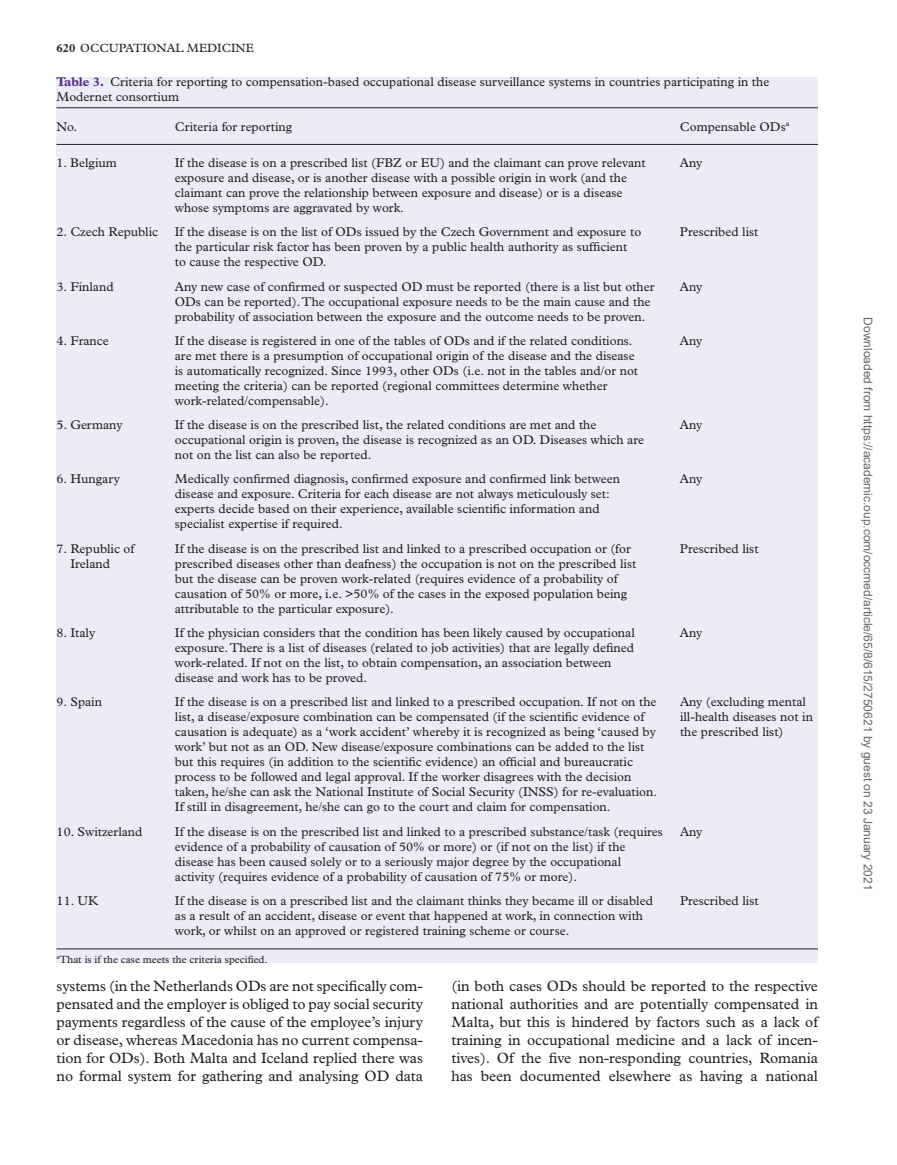
<style>
.page{position:relative;width:897px;height:1165px;background:#fff}
.page>*{position:absolute;margin:0;border:0;box-sizing:border-box;transform-origin:0 0}
.t1{font:15px/18px "Plantin Std";letter-spacing:-.005em;color:#231f20;text-align:justify}
.t2{font:12.75px/15px "Plantin Std";color:#231f20}
.t3{font:12px "Arial";color:#666}
.t4{font:12px "Plantin Std";color:#231f20}
.t5{font:10.5px "Plantin Std";color:#231f20}
.s1{font-weight:700}
.s2{font-weight:700;color:#542989}
</style>
<div class="page">
<div style="left:56px;top:77px;width:761px;height:885px;background:#ebecf5"></div>
<hr style="left:56px;top:107px;width:119px;height:1px;background:#231f20">
<hr style="left:175px;top:107px;width:504px;height:1px;background:#231f20">
<hr style="left:679px;top:107px;width:138px;height:1px;background:#231f20">
<hr style="left:56px;top:948px;width:119px;height:1px;background:#231f20">
<hr style="left:175px;top:948px;width:504px;height:1px;background:#231f20">
<hr style="left:679px;top:948px;width:138px;height:1px;background:#231f20">
<hr style="left:56px;top:144px;width:119px;height:1px;background:#231f20">
<hr style="left:175px;top:144px;width:504px;height:1px;background:#231f20">
<hr style="left:679px;top:144px;width:138px;height:1px;background:#231f20">
<p class="t4" style="left:56px;top:41px;width:199px"><span class="s1">620</span> OCCUPATIONAL MEDICINE</p>
<p class="t2" style="left:56px;top:75px;width:714px"><span class="s2">Table 3.</span> Criteria for reporting to compensation-based occupational disease surveillance systems in countries participating in the<br>Modernet consortium</p>
<p class="t2" style="left:56px;top:119px;width:22px">No.</p>
<p class="t2" style="left:175px;top:119px;width:119px">Criteria for reporting</p>
<p class="t2" style="left:679px;top:119px;width:111px">Compensable ODs<sup>a</sup></p>
<p class="t2" style="left:56px;top:155px;width:62px">1. Belgium</p>
<p class="t2" style="left:175px;top:155px;width:472px">If the disease is on a prescribed list (FBZ or EU) and the claimant can prove relevant exposure and disease, or is another disease with a possible origin in work (and the claimant can prove the relationship between exposure and disease) or is a disease whose symptoms are aggravated by work.</p>
<p class="t2" style="left:679px;top:155px;width:24px">Any</p>
<p class="t2" style="left:56px;top:225px;width:103px">2. Czech Republic</p>
<p class="t2" style="left:175px;top:225px;width:468px">If the disease is on the list of ODs issued by the Czech Government and exposure to the particular risk factor has been proven by a public health authority as sufficient to cause the respective OD.</p>
<p class="t2" style="left:679px;top:225px;width:80px">Prescribed list</p>
<p class="t2" style="left:57px;top:279px;width:59px">3. Finland</p>
<p class="t2" style="left:175px;top:279px;width:481px">Any new case of confirmed or suspected OD must be reported (there is a list but other<br>ODs can be reported). The occupational exposure needs to be the main cause and the probability of association between the exposure and the outcome needs to be proven.</p>
<p class="t2" style="left:679px;top:279px;width:24px">Any</p>
<p class="t2" style="left:57px;top:333px;width:54px">4. France</p>
<p class="t2" style="left:175px;top:333px;width:465px">If the disease is registered in one of the tables of ODs and if the related conditions. are met there is a presumption of occupational origin of the disease and the disease is automatically recognized. Since 1993, other ODs (i.e. not in the tables and/or not meeting the criteria) can be reported (regional committees determine whether work-related/compensable).</p>
<p class="t2" style="left:679px;top:333px;width:24px">Any</p>
<p class="t2" style="left:57px;top:417px;width:67px">5. Germany</p>
<p class="t2" style="left:175px;top:417px;width:470px">If the disease is on the prescribed list, the related conditions are met and the occupational origin is proven, the disease is recognized as an OD. Diseases which are not on the list can also be reported.</p>
<p class="t2" style="left:679px;top:417px;width:24px">Any</p>
<p class="t2" style="left:57px;top:471px;width:65px">6. Hungary</p>
<p class="t2" style="left:175px;top:471px;width:446px">Medically confirmed diagnosis, confirmed exposure and confirmed link between disease and exposure. Criteria for each disease are not always meticulously set: experts decide based on their experience, available scientific information and specialist expertise if required.</p>
<p class="t2" style="left:679px;top:471px;width:24px">Any</p>
<p class="t2" style="left:70px;top:541px;width:66px;text-indent:-14px">7. Republic of<br>Ireland</p>
<p class="t2" style="left:175px;top:541px;width:463px">If the disease is on the prescribed list and linked to a prescribed occupation or (for prescribed diseases other than deafness) the occupation is not on the prescribed list but the disease can be proven work-related (requires evidence of a probability of causation of 50% or more, i.e. &gt;50% of the cases in the exposed population being attributable to the particular exposure).</p>
<p class="t2" style="left:680px;top:541px;width:80px">Prescribed list</p>
<p class="t2" style="left:57px;top:625px;width:40px">8. Italy</p>
<p class="t2" style="left:175px;top:625px;width:461px">If the physician considers that the condition has been likely caused by occupational exposure. There is a list of diseases (related to job activities) that are legally defined work-related. If not on the list, to obtain compensation, an association between disease and work has to be proved.</p>
<p class="t2" style="left:680px;top:625px;width:24px">Any</p>
<p class="t2" style="left:57px;top:694px;width:47px">9. Spain</p>
<p class="t2" style="left:175px;top:694px;width:484px">If the disease is on a prescribed list and linked to a prescribed occupation. If not on the list, a disease/exposure combination can be compensated (if the scientific evidence of causation is adequate) as a ‘work accident’ whereby it is recognized as being ‘caused by work’ but not as an OD. New disease/exposure combinations can be added to the list but this requires (in addition to the scientific evidence) an official and bureaucratic process to be followed and legal approval. If the worker disagrees with the decision taken, he/she can ask the National Institute of Social Security (INSS) for re-evaluation.<br>If still in disagreement, he/she can go to the court and claim for compensation.</p>
<p class="t2" style="left:680px;top:694px;width:134px">Any (excluding mental ill-health diseases not in the prescribed list)</p>
<p class="t2" style="left:57px;top:823px;width:87px">10. Switzerland</p>
<p class="t2" style="left:175px;top:823px;width:489px">If the disease is on the prescribed list and linked to a prescribed substance/task (requires evidence of a probability of causation of 50% or more) or (if not on the list) if the disease has been caused solely or to a seriously major degree by the occupational activity (requires evidence of a probability of causation of 75% or more).</p>
<p class="t2" style="left:680px;top:823px;width:24px">Any</p>
<p class="t2" style="left:57px;top:893px;width:43px">11. UK</p>
<p class="t2" style="left:175px;top:893px;width:479px">If the disease is on a prescribed list and the claimant thinks they became ill or disabled as a result of an accident, disease or event that happened at work, in connection with work, or whilst on an approved or registered training scheme or course.</p>
<p class="t2" style="left:680px;top:893px;width:80px">Prescribed list</p>
<p class="t5" style="left:56px;top:953px;width:213px"><sup>a</sup>That is if the case meets the criteria specified.</p>
<p class="t1" style="left:56px;top:976px;width:368px">systems (in the Netherlands ODs are not specifically com&shy;pensated and the employer is obliged to pay social security payments regardless of the cause of the employee’s injury or disease, whereas Macedonia has no current compensa&shy;tion for ODs). Both Malta and Iceland replied there was no formal system for gathering and analysing OD data</p>
<p class="t1" style="left:451px;top:976px;width:368px">(in both cases ODs should be reported to the respective national authorities and are potentially compensated in Malta, but this is hindered by factors such as a lack of training in occupational medicine and a lack of incen&shy;tives). Of the five non-responding countries, Romania has been documented elsewhere as having a national</p>
<p class="t3" style="left:872px;top:317px;width:574px;rotate:90deg">Downloaded from https://academic.oup.com/occmed/article/65/8/615/2750621 by guest on 23 January 2021</p>
</div>
